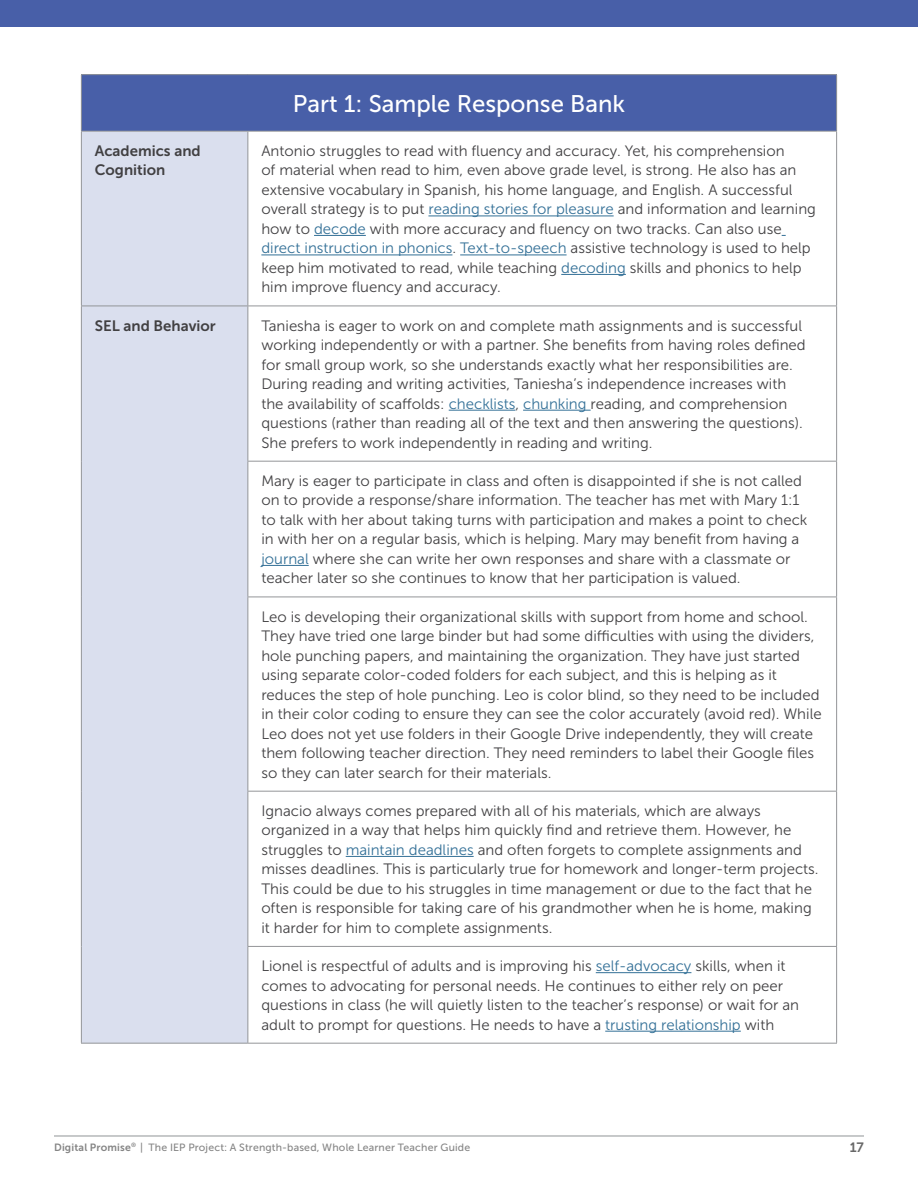
<style>
.page{position:relative;width:918px;height:1188px;background:#fff}
.page>*{position:absolute;margin:0;border:0;box-sizing:border-box;transform-origin:0 0}
.Table_Title{font:24px "Museo Sans 500";color:#fff}
.Table_para{font:15px/19.5px "Museo Sans 300";color:#414042}
.Table_para-2{font:15px/19.5px "Museo Sans 700";color:#414042}
.t1{font:13.5px "Museo Sans 700";color:#676767}
.t2{font:10.5px "Museo Sans 500";letter-spacing:.02em;color:#858585}
.s1{color:#337097}
.s2{font-family:"Museo Sans 700"}
</style>
<div class="page">
<hr style="left:54px;top:1136px;width:810px;height:1px;background:#919496">
<div style="left:0;top:0;width:918px;height:27px;background:#485fa8"></div>
<div style="left:81px;top:75px;width:756px;height:56px;background:#485fa8"></div>
<div style="left:82px;top:132px;width:166px;height:911px;background:#dadfee"></div>
<hr style="left:248px;top:306px;width:589px;height:1px;background:#939598">
<hr style="left:248px;top:461px;width:589px;height:1px;background:#939598">
<hr style="left:248px;top:597px;width:589px;height:1px;background:#939598">
<hr style="left:248px;top:791px;width:589px;height:1px;background:#939598">
<hr style="left:248px;top:946px;width:589px;height:1px;background:#939598">
<hr style="left:248px;top:1043px;width:589px;height:1px;background:#939598">
<hr style="left:81px;top:132px;width:1px;height:174px;background:#939598">
<hr style="left:248px;top:132px;width:1px;height:174px;background:#939598">
<hr style="left:81px;top:74px;width:167px;height:1px;background:#939598">
<hr style="left:81px;top:75px;width:1px;height:56px;background:#939598">
<hr style="left:248px;top:74px;width:589px;height:1px;background:#939598">
<hr style="left:836px;top:75px;width:1px;height:56px;background:#939598">
<hr style="left:81px;top:131px;width:167px;height:1px;background:#939598">
<hr style="left:248px;top:131px;width:589px;height:1px;background:#939598">
<hr style="left:81px;top:306px;width:167px;height:1px;background:#939598">
<hr style="left:81px;top:306px;width:1px;height:155px;background:#939598">
<hr style="left:248px;top:306px;width:1px;height:155px;background:#939598">
<hr style="left:81px;top:461px;width:1px;height:136px;background:#939598">
<hr style="left:248px;top:462px;width:1px;height:135px;background:#939598">
<hr style="left:81px;top:597px;width:1px;height:194px;background:#939598">
<hr style="left:248px;top:597px;width:1px;height:194px;background:#939598">
<hr style="left:81px;top:791px;width:1px;height:155px;background:#939598">
<hr style="left:248px;top:792px;width:1px;height:154px;background:#939598">
<hr style="left:81px;top:946px;width:1px;height:97px;background:#939598">
<hr style="left:248px;top:947px;width:1px;height:96px;background:#939598">
<hr style="left:81px;top:1043px;width:167px;height:1px;background:#939598">
<hr style="left:836px;top:132px;width:1px;height:174px;background:#939598">
<hr style="left:836px;top:306px;width:1px;height:155px;background:#939598">
<hr style="left:836px;top:462px;width:1px;height:135px;background:#939598">
<hr style="left:836px;top:597px;width:1px;height:194px;background:#939598">
<hr style="left:836px;top:792px;width:1px;height:154px;background:#939598">
<hr style="left:836px;top:947px;width:1px;height:96px;background:#939598">
<hr style="left:428px;top:216px;width:186px;height:1px;background:#337097">
<hr style="left:314px;top:235px;width:52px;height:1px;background:#337097">
<hr style="left:261px;top:255px;width:191px;height:1px;background:#337097">
<hr style="left:460px;top:255px;width:107px;height:1px;background:#337097">
<hr style="left:561px;top:274px;width:65px;height:1px;background:#337097">
<hr style="left:449px;top:410px;width:66px;height:1px;background:#337097">
<hr style="left:523px;top:410px;width:68px;height:1px;background:#337097">
<hr style="left:261px;top:565px;width:48px;height:1px;background:#337097">
<hr style="left:346px;top:856px;width:128px;height:1px;background:#337097">
<hr style="left:596px;top:972px;width:95px;height:1px;background:#337097">
<hr style="left:605px;top:1031px;width:136px;height:1px;background:#337097">
<p class="Table_Title" style="left:293px;top:90px;width:334px">Part 1: Sample Response Bank</p>
<p class="Table_para-2" style="left:95px;top:141px;width:107px">Academics and<br>Cognition</p>
<p class="Table_para" style="left:261px;top:141px;width:556px">Antonio struggles to read with fluency and accuracy. Yet, his comprehension<br>of material when read to him, even above grade level, is strong. He also has an extensive vocabulary in Spanish, his home language, and English. A successful overall strategy is to put <span class="s1">reading stories for pleasure</span> and information and learning how to <span class="s1">decode</span> with more accuracy and fluency on two tracks. Can also use <span class="s1">direct instruction in phonics</span>. <span class="s1">Text-to-speech</span> assistive technology is used to help keep him motivated to read, while teaching <span class="s1">decoding</span> skills and phonics to help him improve fluency and accuracy.</p>
<p class="Table_para-2" style="left:95px;top:316px;width:122px">SEL and Behavior</p>
<p class="Table_para" style="left:261px;top:316px;width:546px">Taniesha is eager to work on and complete math assignments and is successful working independently or with a partner. She benefits from having roles defined for small group work, so she understands exactly what her responsibilities are.<br>During reading and writing activities, Taniesha’s independence increases with the availability of scaffolds: <span class="s1">checklists</span>, <span class="s1">chunking</span> reading, and comprehension questions (rather than reading all of the text and then answering the questions).<br>She prefers to work independently in reading and writing.</p>
<p class="Table_para" style="left:261px;top:471px;width:548px">Mary is eager to participate in class and often is disappointed if she is not called on to provide a response/share information. The teacher has met with Mary 1:1 to talk with her about taking turns with participation and makes a point to check in with her on a regular basis, which is helping. Mary may benefit from having a <span class="s1">journal</span> where she can write her own responses and share with a classmate or teacher later so she continues to know that her participation is valued.</p>
<p class="Table_para" style="left:261px;top:607px;width:562px">Leo is developing their organizational skills with support from home and school.<br>They have tried one large binder but had some difficulties with using the dividers, hole punching papers, and maintaining the organization. They have just started using separate color-coded folders for each subject, and this is helping as it reduces the step of hole punching. Leo is color blind, so they need to be included in their color coding to ensure they can see the color accurately (avoid red). While Leo does not yet use folders in their Google Drive independently, they will create them following teacher direction. They need reminders to label their Google files so they can later search for their materials.</p>
<p class="Table_para" style="left:261px;top:801px;width:559px">Ignacio always comes prepared with all of his materials, which are always organized in a way that helps him quickly find and retrieve them. However, he struggles to <span class="s1">maintain deadlines</span> and often forgets to complete assignments and misses deadlines. This is particularly true for homework and longer-term projects.<br>This could be due to his struggles in time management or due to the fact that he often is responsible for taking care of his grandmother when he is home, making it harder for him to complete assignments.</p>
<p class="Table_para" style="left:261px;top:956px;width:539px">Lionel is respectful of adults and is improving his <span class="s1">self-advocacy</span> skills, when it comes to advocating for personal needs. He continues to either rely on peer questions in class (he will quietly listen to the teacher’s response) or wait for an adult to prompt for questions. He needs to have a <span class="s1">trusting relationship</span> with</p>
<p class="t2" style="left:54px;top:1142px;width:418px"><span class="s2">Digital Promise</span><sup>®</sup> | The IEP Project: A Strength-based, Whole Learner Teacher Guide</p>
<p class="t1" style="left:850px;top:1139px;width:16px">17</p>
</div>
